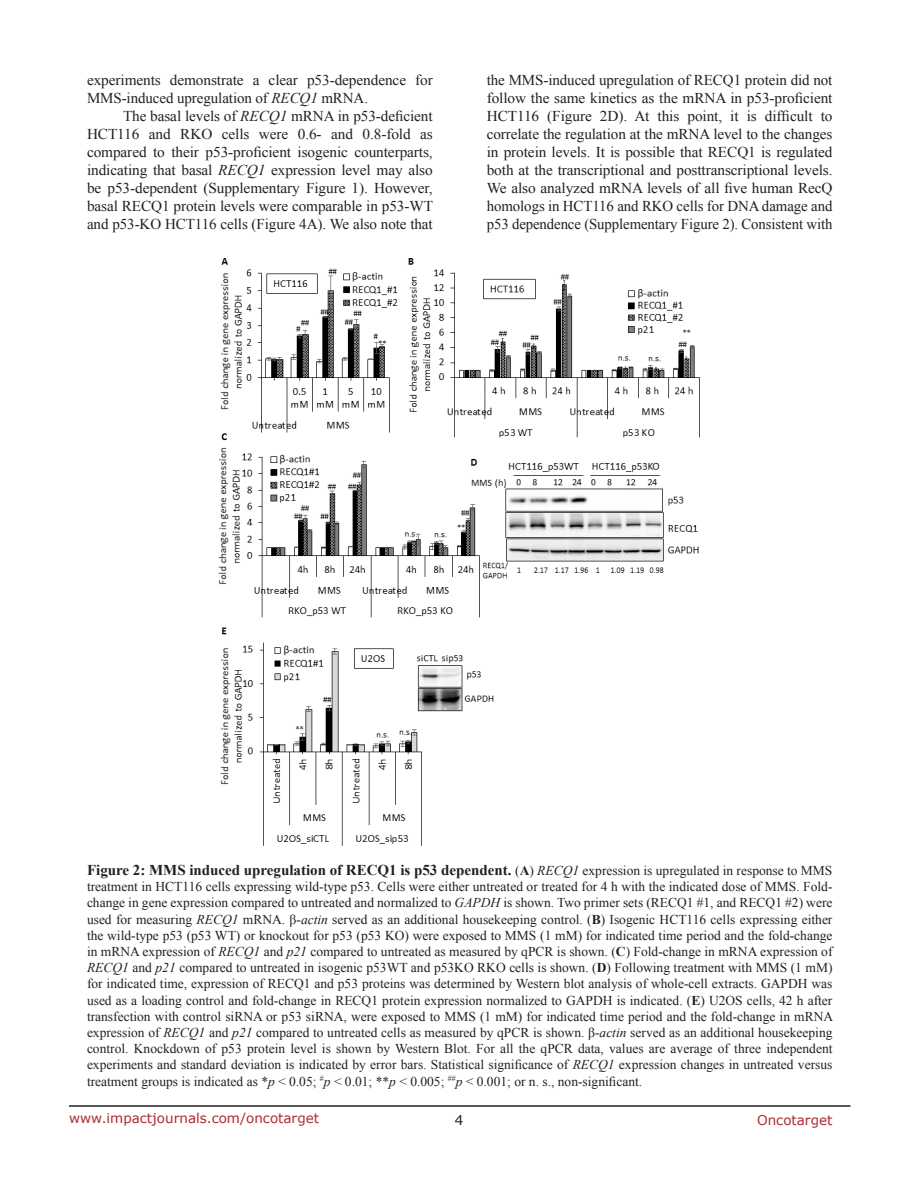
<style>
.page{position:relative;width:918px;height:1188px;background:#fff}
.page>*{position:absolute;margin:0;border:0;box-sizing:border-box;transform-origin:0 0}
.t1{font:15px/18px "Times New Roman";letter-spacing:-.005em;color:#231f20;text-align:justify}
.t2{font:700 15px "Times New Roman";color:#231f20}
.t3{font:13.5px/16.2px "Times New Roman";color:#231f20;text-align:justify}
.t4{font:13.5px "Verdana";color:#ac2b31}
.t5{font:13.5px "Verdana";color:#231f20}
.s1{font-style:italic}
.s2{font-weight:400;font-size:13.5px}
.s3{font-size:13.5px}
.s4{font-weight:400;font-style:italic;font-size:13.5px}
.s5{font-weight:700}
</style>
<div class="page">
<hr style="left:69px;top:1105px;width:781px;height:2px;background:#231f20">
<img style="left:218px;top:259px;width:482px;height:586px">
<p class="t1" style="left:87px;top:71px;width:347px">experiments demonstrate a clear p53-dependence for<br>MMS-induced upregulation of <span class="s1">RECQ1</span> mRNA.</p>
<p class="t1" style="left:87px;top:107px;width:348px;text-indent:36px">The basal levels of <span class="s1">RECQ1</span> mRNA in p53-deficient HCT116 and RKO cells were 0.6- and 0.8-fold as compared to their p53-proficient isogenic counterparts, indicating that basal <span class="s1">RECQ1</span> expression level may also be p53-dependent (Supplementary Figure 1). However, basal RECQ1 protein levels were comparable in p53-WT and p53-KO HCT116 cells (Figure 4A). We also note that</p>
<p class="t1" style="left:487px;top:71px;width:347px">the MMS-induced upregulation of RECQ1 protein did not follow the same kinetics as the mRNA in p53-proficient HCT116 (Figure 2D). At this point, it is difficult to correlate the regulation at the mRNA level to the changes in protein levels. It is possible that RECQ1 is regulated both at the transcriptional and posttranscriptional levels.<br>We also analyzed mRNA levels of all five human RecQ homologs in HCT116 and RKO cells for DNA damage and p53 dependence (Supplementary Figure 2). Consistent with</p>
<p class="t2" style="left:87px;top:860px;width:747px">Figure 2: MMS induced upregulation of RECQ1 is p53 dependent. <span class="s2">(</span><span class="s3">A</span><span class="s2">)</span> <span class="s4">RECQ1</span> <span class="s2">expression is upregulated in response to MMS</span></p>
<p class="t3" style="left:87px;top:878px;width:748px">treatment in HCT116 cells expressing wild-type p53. Cells were either untreated or treated for 4 h with the indicated dose of MMS. Fold&shy;change in gene expression compared to untreated and normalized to <span class="s1">GAPDH</span> is shown. Two primer sets (RECQ1 #1, and RECQ1 #2) were used for measuring <span class="s1">RECQ1</span> mRNA. β<span class="s1">-actin</span> served as an additional housekeeping control. (<span class="s5">B</span>) Isogenic HCT116 cells expressing either the wild-type p53 (p53 WT) or knockout for p53 (p53 KO) were exposed to MMS (1 mM) for indicated time period and the fold-change in mRNA expression of <span class="s1">RECQ1</span> and <span class="s1">p21</span> compared to untreated as measured by qPCR is shown. (<span class="s5">C</span>) Fold-change in mRNA expression of <span class="s1">RECQ1</span> and <span class="s1">p21</span> compared to untreated in isogenic p53WT and p53KO RKO cells is shown. (<span class="s5">D</span>) Following treatment with MMS (1 mM) for indicated time, expression of RECQ1 and p53 proteins was determined by Western blot analysis of whole-cell extracts. GAPDH was used as a loading control and fold-change in RECQ1 protein expression normalized to GAPDH is indicated. (<span class="s5">E</span>) U2OS cells, 42 h after transfection with control siRNA or p53 siRNA, were exposed to MMS (1 mM) for indicated time period and the fold-change in mRNA expression of <span class="s1">RECQ1</span> and <span class="s1">p21</span> compared to untreated cells as measured by qPCR is shown. β<span class="s1">-actin</span> served as an additional housekeeping control. Knockdown of p53 protein level is shown by Western Blot. For all the qPCR data, values are average of three independent experiments and standard deviation is indicated by error bars. Statistical significance of <span class="s1">RECQ1</span> expression changes in untreated versus treatment groups is indicated as *<span class="s1">p</span> &lt; 0.05; <sup>#</sup><span class="s1">p</span> &lt; 0.01; **<span class="s1">p</span> &lt; 0.005; <sup>##</sup><span class="s1">p</span> &lt; 0.001; or n. s., non-significant.</p>
<p class="t4" style="left:69px;top:1109px;width:252px">www.impactjournals.com/oncotarget</p>
<p class="t5" style="left:455px;top:1111px;width:10px">4</p>
<p class="t4" style="left:757px;top:1111px;width:77px">Oncotarget</p>
</div>
